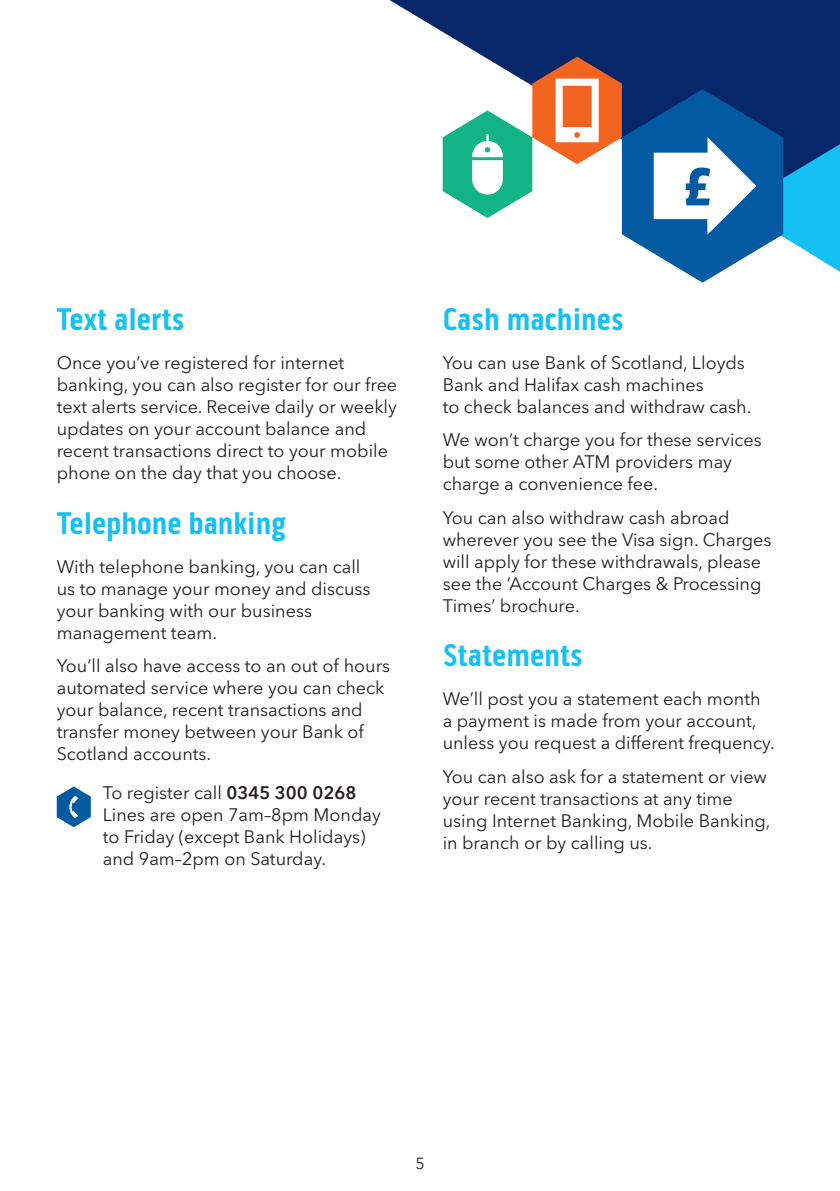
<style>
.page{position:relative;width:840px;height:1191px;background:#fff}
.page>*{position:absolute;margin:0;border:0;box-sizing:border-box;transform-origin:0 0}
.t1{font:700 32px "Bo S Pill Gothic";color:#15c0f2}
.t2{font:18px/22px "Avenir Next LT Pro";color:#231f20}
.t3{font:16px "Avenir Next LT Pro";color:#231f20}
.s1{font-weight:600}
</style>
<div class="page">
<svg style="left:389px;top:0;width:450px;height:57px;background:#213f7a"></svg>
<svg style="left:57px;top:786px;width:34px;height:41px"></svg>
<svg style="left:442px;top:57px;width:397px;height:226px"></svg>
<p class="t1" style="left:57px;top:300px;width:129px">Text alerts</p>
<p class="t2" style="left:57px;top:352px;width:342px">Once you’ve registered for internet banking, you can also register for our free text alerts service. Receive daily or weekly updates on your account balance and recent transactions direct to your mobile phone on the day that you choose.</p>
<p class="t1" style="left:57px;top:504px;width:230px">Telephone banking</p>
<p class="t2" style="left:57px;top:555px;width:315px">With telephone banking, you can call us to manage your money and discuss your banking with our business management team.</p>
<p class="t2" style="left:57px;top:655px;width:335px">You’ll also have access to an out of hours automated service where you can check your balance, recent transactions and transfer money between your Bank of Scotland accounts.</p>
<p class="t2" style="left:103px;top:782px;width:279px">To register call <span class="s1">0345 300 0268<br></span>Lines are open 7am–8pm Monday to Friday (except Bank Holidays) and 9am–2pm on Saturday.</p>
<p class="t1" style="left:442px;top:300px;width:182px">Cash machines</p>
<p class="t2" style="left:442px;top:352px;width:310px">You can use Bank of Scotland, Lloyds<br>Bank and Halifax cash machines<br>to check balances and withdraw cash.</p>
<p class="t2" style="left:442px;top:429px;width:320px">We won’t charge you for these services but some other ATM providers may charge a convenience fee.</p>
<p class="t2" style="left:442px;top:506px;width:330px">You can also withdraw cash abroad wherever you see the Visa sign. Charges will apply for these withdrawals, please see the ‘Account Charges &amp; Processing Times’ brochure.</p>
<p class="t1" style="left:442px;top:636px;width:142px">Statements</p>
<p class="t2" style="left:442px;top:688px;width:333px">We’ll post you a statement each month<br>a payment is made from your account, unless you request a different frequency.</p>
<p class="t2" style="left:442px;top:765px;width:329px">You can also ask for a statement or view your recent transactions at any time using Internet Banking, Mobile Banking, in branch or by calling us.</p>
<p class="t3" style="left:415px;top:1154px;width:11px">5</p>
</div>
